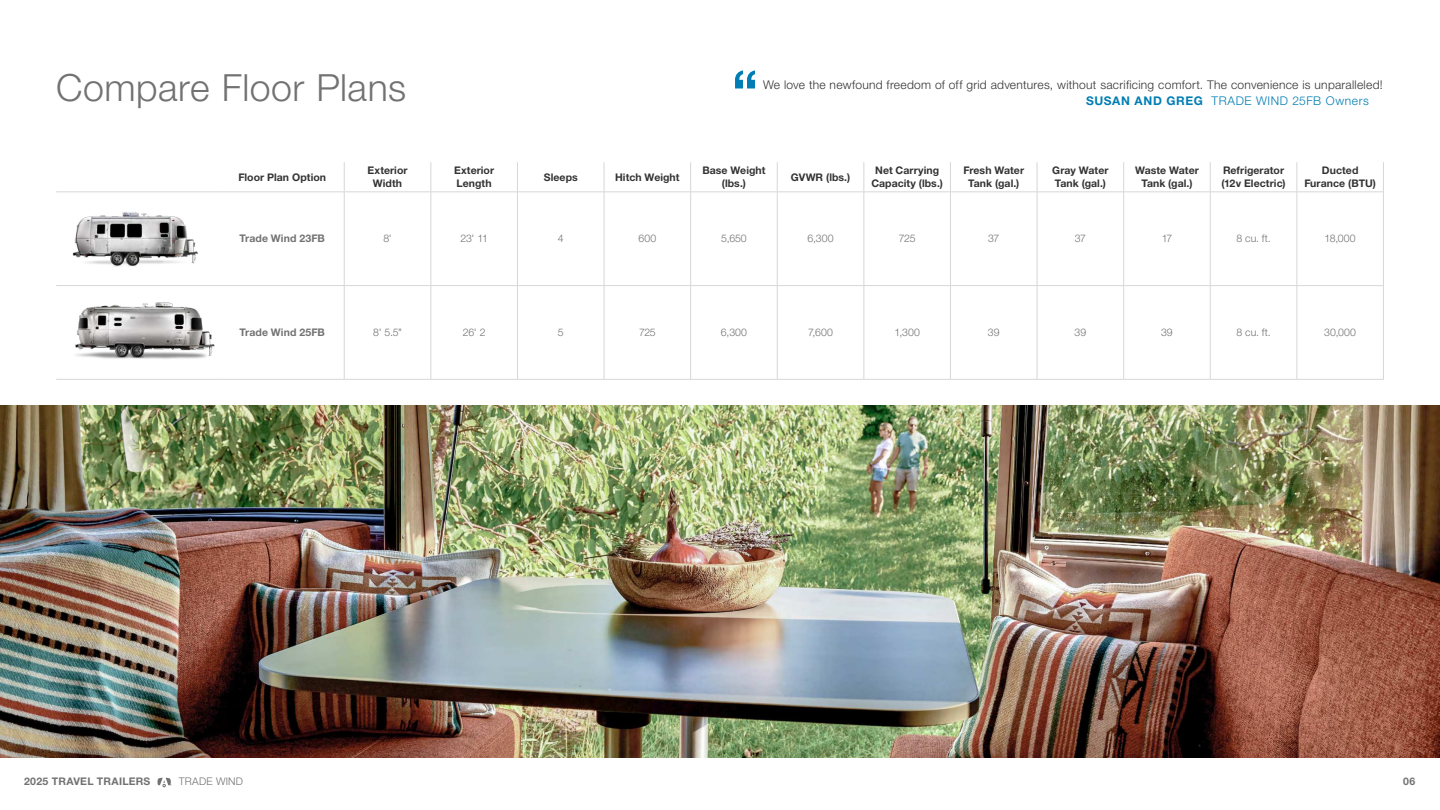
<style>
.page{position:relative;width:1440px;height:810px;background:#fff}
.page>*{position:absolute;margin:0;border:0;box-sizing:border-box;transform-origin:0 0}
.t1{font:700 56.25px "Helvetica Neue LT Std";color:#007db4}
.t2{font:300 37.5px "Helvetica Neue LT Std";letter-spacing:.01em;color:#727272}
.t3{font:300 12px "Helvetica Neue LT Std";letter-spacing:.02em;color:#343333}
.t4{font:300 12px "Helvetica Neue LT Std";letter-spacing:.05em;color:#007db4}
.t5{font:700 10.5px/12.6px "Helvetica Neue LT Std";letter-spacing:.005em;color:#343333;text-align:center}
.t6{font:300 10.5px "Helvetica Neue LT Std";color:#727272}
.t7{font:700 10.5px "Helvetica Neue LT Std";letter-spacing:.015em;color:#727272}
.t8{font:300 10.5px "Helvetica Neue LT Std";letter-spacing:.02em;color:#727272}
.s1{font-weight:700}
</style>
<div class="page">
<hr style="left:344px;top:162px;width:1px;height:30px;background:#d8d6d6">
<hr style="left:431px;top:162px;width:1px;height:30px;background:#d8d6d6">
<hr style="left:517px;top:162px;width:1px;height:30px;background:#d8d6d6">
<hr style="left:604px;top:162px;width:1px;height:30px;background:#d8d6d6">
<hr style="left:690px;top:162px;width:1px;height:30px;background:#d8d6d6">
<hr style="left:777px;top:162px;width:1px;height:30px;background:#d8d6d6">
<hr style="left:864px;top:162px;width:1px;height:30px;background:#d8d6d6">
<hr style="left:950px;top:162px;width:1px;height:30px;background:#d8d6d6">
<hr style="left:1037px;top:162px;width:1px;height:30px;background:#d8d6d6">
<hr style="left:1123px;top:162px;width:1px;height:30px;background:#d8d6d6">
<hr style="left:1210px;top:162px;width:1px;height:30px;background:#d8d6d6">
<hr style="left:1297px;top:162px;width:1px;height:30px;background:#d8d6d6">
<hr style="left:1383px;top:162px;width:1px;height:30px;background:#d8d6d6">
<hr style="left:56px;top:192px;width:162px;height:1px;background:#d8d6d6">
<hr style="left:218px;top:192px;width:126px;height:1px;background:#d8d6d6">
<hr style="left:344px;top:192px;width:87px;height:1px;background:#d8d6d6">
<hr style="left:344px;top:192px;width:1px;height:93px;background:#d8d6d6">
<hr style="left:431px;top:192px;width:86px;height:1px;background:#d8d6d6">
<hr style="left:431px;top:192px;width:1px;height:93px;background:#d8d6d6">
<hr style="left:517px;top:192px;width:87px;height:1px;background:#d8d6d6">
<hr style="left:517px;top:192px;width:1px;height:93px;background:#d8d6d6">
<hr style="left:604px;top:192px;width:87px;height:1px;background:#d8d6d6">
<hr style="left:604px;top:192px;width:1px;height:93px;background:#d8d6d6">
<hr style="left:691px;top:192px;width:86px;height:1px;background:#d8d6d6">
<hr style="left:690px;top:192px;width:1px;height:93px;background:#d8d6d6">
<hr style="left:777px;top:192px;width:87px;height:1px;background:#d8d6d6">
<hr style="left:777px;top:192px;width:1px;height:93px;background:#d8d6d6">
<hr style="left:864px;top:192px;width:86px;height:1px;background:#d8d6d6">
<hr style="left:864px;top:192px;width:1px;height:93px;background:#d8d6d6">
<hr style="left:950px;top:192px;width:87px;height:1px;background:#d8d6d6">
<hr style="left:950px;top:192px;width:1px;height:93px;background:#d8d6d6">
<hr style="left:1037px;top:192px;width:87px;height:1px;background:#d8d6d6">
<hr style="left:1037px;top:192px;width:1px;height:93px;background:#d8d6d6">
<hr style="left:1124px;top:192px;width:86px;height:1px;background:#d8d6d6">
<hr style="left:1123px;top:192px;width:1px;height:93px;background:#d8d6d6">
<hr style="left:1210px;top:192px;width:87px;height:1px;background:#d8d6d6">
<hr style="left:1210px;top:192px;width:1px;height:93px;background:#d8d6d6">
<hr style="left:1297px;top:192px;width:87px;height:1px;background:#d8d6d6">
<hr style="left:1297px;top:192px;width:1px;height:93px;background:#d8d6d6">
<hr style="left:1383px;top:192px;width:1px;height:93px;background:#d8d6d6">
<hr style="left:56px;top:285px;width:162px;height:1px;background:#d8d6d6">
<hr style="left:218px;top:285px;width:126px;height:1px;background:#d8d6d6">
<hr style="left:344px;top:285px;width:87px;height:1px;background:#d8d6d6">
<hr style="left:344px;top:286px;width:1px;height:93px;background:#d8d6d6">
<hr style="left:431px;top:285px;width:86px;height:1px;background:#d8d6d6">
<hr style="left:431px;top:286px;width:1px;height:93px;background:#d8d6d6">
<hr style="left:517px;top:285px;width:87px;height:1px;background:#d8d6d6">
<hr style="left:517px;top:286px;width:1px;height:93px;background:#d8d6d6">
<hr style="left:604px;top:285px;width:87px;height:1px;background:#d8d6d6">
<hr style="left:604px;top:286px;width:1px;height:93px;background:#d8d6d6">
<hr style="left:691px;top:285px;width:86px;height:1px;background:#d8d6d6">
<hr style="left:690px;top:286px;width:1px;height:93px;background:#d8d6d6">
<hr style="left:777px;top:285px;width:87px;height:1px;background:#d8d6d6">
<hr style="left:777px;top:286px;width:1px;height:93px;background:#d8d6d6">
<hr style="left:864px;top:285px;width:86px;height:1px;background:#d8d6d6">
<hr style="left:864px;top:286px;width:1px;height:93px;background:#d8d6d6">
<hr style="left:950px;top:285px;width:87px;height:1px;background:#d8d6d6">
<hr style="left:950px;top:286px;width:1px;height:93px;background:#d8d6d6">
<hr style="left:1037px;top:285px;width:87px;height:1px;background:#d8d6d6">
<hr style="left:1037px;top:286px;width:1px;height:93px;background:#d8d6d6">
<hr style="left:1124px;top:285px;width:86px;height:1px;background:#d8d6d6">
<hr style="left:1123px;top:286px;width:1px;height:93px;background:#d8d6d6">
<hr style="left:1210px;top:285px;width:87px;height:1px;background:#d8d6d6">
<hr style="left:1210px;top:286px;width:1px;height:93px;background:#d8d6d6">
<hr style="left:1297px;top:285px;width:87px;height:1px;background:#d8d6d6">
<hr style="left:1297px;top:286px;width:1px;height:93px;background:#d8d6d6">
<hr style="left:1383px;top:286px;width:1px;height:93px;background:#d8d6d6">
<hr style="left:56px;top:379px;width:162px;height:1px;background:#d8d6d6">
<hr style="left:218px;top:379px;width:126px;height:1px;background:#d8d6d6">
<hr style="left:344px;top:379px;width:87px;height:1px;background:#d8d6d6">
<hr style="left:431px;top:379px;width:86px;height:1px;background:#d8d6d6">
<hr style="left:517px;top:379px;width:87px;height:1px;background:#d8d6d6">
<hr style="left:604px;top:379px;width:87px;height:1px;background:#d8d6d6">
<hr style="left:691px;top:379px;width:86px;height:1px;background:#d8d6d6">
<hr style="left:777px;top:379px;width:87px;height:1px;background:#d8d6d6">
<hr style="left:864px;top:379px;width:86px;height:1px;background:#d8d6d6">
<hr style="left:950px;top:379px;width:87px;height:1px;background:#d8d6d6">
<hr style="left:1037px;top:379px;width:87px;height:1px;background:#d8d6d6">
<hr style="left:1124px;top:379px;width:86px;height:1px;background:#d8d6d6">
<hr style="left:1210px;top:379px;width:87px;height:1px;background:#d8d6d6">
<hr style="left:1297px;top:379px;width:87px;height:1px;background:#d8d6d6">
<img style="left:73px;top:212px;width:125px;height:55px">
<img style="left:0;top:405px;width:1440px;height:353px">
<svg style="left:158px;top:778px;width:14px;height:9px"></svg>
<img style="left:75px;top:302px;width:140px;height:57px">
<h2 class="t2" style="left:56px;top:74px;width:351px">Compare Floor Plans</h2>
<h1 class="t1" style="left:732px;top:69px;width:28px">“</h1>
<p class="t3" style="left:763px;top:80px;width:621px">We love the newfound freedom of off grid adventures, without sacrificing comfort. The convenience is unparalleled!</p>
<p class="t4" style="left:1086px;top:97px;width:284px"><span class="s1">SUSAN AND GREG</span> TRADE WIND 25FB Owners</p>
<p class="t5" style="left:238px;top:172px;width:89px">Floor Plan Option</p>
<p class="t5" style="left:367px;top:165px;width:42px">Exterior<br>Width</p>
<p class="t5" style="left:454px;top:165px;width:42px;text-align:left">Exterior<br>Length</p>
<p class="t5" style="left:544px;top:172px;width:36px">Sleeps</p>
<p class="t5" style="left:615px;top:172px;width:66px">Hitch Weight</p>
<p class="t5" style="left:702px;top:165px;width:65px">Base Weight (lbs.)</p>
<p class="t5" style="left:791px;top:172px;width:61px">GVWR (lbs.)</p>
<p class="t5" style="left:871px;top:165px;width:73px">Net Carrying<br>Capacity (lbs.)</p>
<p class="t5" style="left:963px;top:165px;width:62px">Fresh Water<br>Tank (gal.)</p>
<p class="t5" style="left:1052px;top:165px;width:58px;text-align:left">Gray Water<br>Tank (gal.)</p>
<p class="t5" style="left:1135px;top:165px;width:65px">Waste Water<br>Tank (gal.)</p>
<p class="t5" style="left:1221px;top:165px;width:66px;text-align:left">Refrigerator (12v Electric)</p>
<p class="t5" style="left:1304px;top:165px;width:73px">Ducted<br>Furance (BTU)</p>
<p class="t7" style="left:240px;top:235px;width:87px">Trade Wind 23FB</p>
<p class="t6" style="left:383px;top:235px;width:10px">8'</p>
<p class="t6" style="left:460px;top:235px;width:29px">23' 11</p>
<p class="t6" style="left:558px;top:235px;width:7px">4</p>
<p class="t6" style="left:639px;top:235px;width:19px">600</p>
<p class="t6" style="left:721px;top:235px;width:27px">5,650</p>
<p class="t6" style="left:808px;top:235px;width:28px">6,300</p>
<p class="t6" style="left:899px;top:235px;width:18px">725</p>
<p class="t6" style="left:988px;top:235px;width:13px">37</p>
<p class="t6" style="left:1075px;top:235px;width:13px">37</p>
<p class="t6" style="left:1162px;top:235px;width:12px">17</p>
<p class="t6" style="left:1237px;top:235px;width:36px">8 cu. ft.</p>
<p class="t6" style="left:1325px;top:235px;width:33px">18,000</p>
<p class="t7" style="left:240px;top:329px;width:87px">Trade Wind 25FB</p>
<p class="t6" style="left:373px;top:329px;width:30px">8' 5.5"</p>
<p class="t6" style="left:463px;top:329px;width:24px">26' 2</p>
<p class="t6" style="left:558px;top:329px;width:7px">5</p>
<p class="t6" style="left:639px;top:329px;width:18px">725</p>
<p class="t6" style="left:721px;top:329px;width:28px">6,300</p>
<p class="t6" style="left:808px;top:329px;width:26px">7,600</p>
<p class="t6" style="left:895px;top:329px;width:27px">1,300</p>
<p class="t6" style="left:988px;top:329px;width:13px">39</p>
<p class="t6" style="left:1075px;top:329px;width:13px">39</p>
<p class="t6" style="left:1161px;top:329px;width:13px">39</p>
<p class="t6" style="left:1237px;top:329px;width:36px">8 cu. ft.</p>
<p class="t6" style="left:1324px;top:329px;width:33px">30,000</p>
<p class="t7" style="left:24px;top:778px;width:128px">2025 TRAVEL TRAILERS</p>
<p class="t8" style="left:179px;top:778px;width:66px">TRADE WIND</p>
<p class="t7" style="left:1403px;top:778px;width:14px">06</p>
</div>
